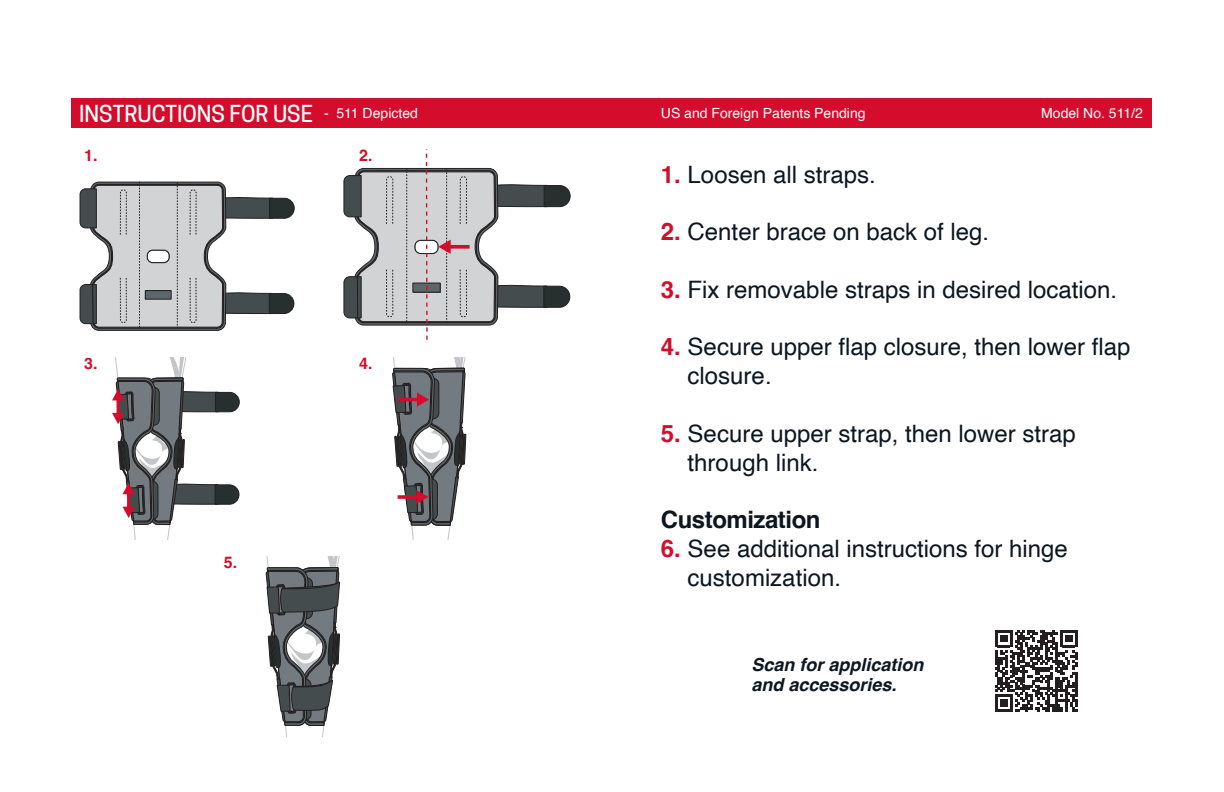
<style>
.page{position:relative;width:1224px;height:792px;background:#fff}
.page>*{position:absolute;margin:0;border:0;box-sizing:border-box;transform-origin:0 0}
.t1{font:24px/28.8px "Helvetica";color:#0d1720}
.t2{font:700 24px "Helvetica";letter-spacing:-.02em;color:#0d1720}
.t3{font:500 22px "Cooper Hewitt";color:#fff}
.t4{font:italic 700 18px/20px "Helvetica";color:#0d1720}
.t5{font:700 16px "Helvetica";color:#d30d2b}
.t6{font:14px "Helvetica";color:#fff}
.s1{font-weight:700;color:#d30d2b}
</style>
<div class="page">
<div style="left:71px;top:98px;width:1081px;height:30px;background:#d30d2b"></div>
<svg style="left:80px;top:182px;width:215px;height:149px"></svg>
<svg style="left:112px;top:357px;width:128px;height:183px"></svg>
<svg style="left:392px;top:357px;width:75px;height:183px"></svg>
<svg style="left:265px;top:557px;width:76px;height:179px"></svg>
<svg style="left:344px;top:149px;width:227px;height:191px"></svg>
<svg style="left:995px;top:630px;width:83px;height:82px"></svg>
<p class="t3" style="left:79px;top:101px;width:235px">INSTRUCTIONS FOR USE</p>
<p class="t6" style="left:1041px;top:102px;width:103px">Model No. 511/2</p>
<p class="t5" style="left:84px;top:146px;width:15px">1.</p>
<p class="t6" style="left:324px;top:102px;width:95px">- 511 Depicted</p>
<p class="t6" style="left:661px;top:102px;width:206px">US and Foreign Patents Pending</p>
<p class="t5" style="left:359px;top:146px;width:15px">2.</p>
<p class="t5" style="left:84px;top:354px;width:15px">3.</p>
<p class="t5" style="left:359px;top:354px;width:15px">4.</p>
<p class="t5" style="left:224px;top:553px;width:15px">5.</p>
<p class="t1" style="left:661px;top:160px;width:216px"><span class="s1">1.</span> Loosen all straps.</p>
<p class="t1" style="left:661px;top:218px;width:330px"><span class="s1">2.</span> Center brace on back of leg.</p>
<p class="t1" style="left:661px;top:276px;width:458px"><span class="s1">3.</span> Fix removable straps in desired location.</p>
<p class="t1" style="left:688px;top:333px;width:444px;text-indent:-27px"><span class="s1">4.</span> Secure upper flap closure, then lower flap closure.</p>
<p class="t1" style="left:688px;top:420px;width:390px;text-indent:-27px"><span class="s1">5.</span> Secure upper strap, then lower strap through link.</p>
<p class="t2" style="left:661px;top:505px;width:161px">Customization</p>
<p class="t1" style="left:688px;top:535px;width:382px;text-indent:-27px"><span class="s1">6.</span> See additional instructions for hinge customization.</p>
<p class="t4" style="left:751px;top:656px;width:174px">Scan for application and accessories.</p>
</div>
